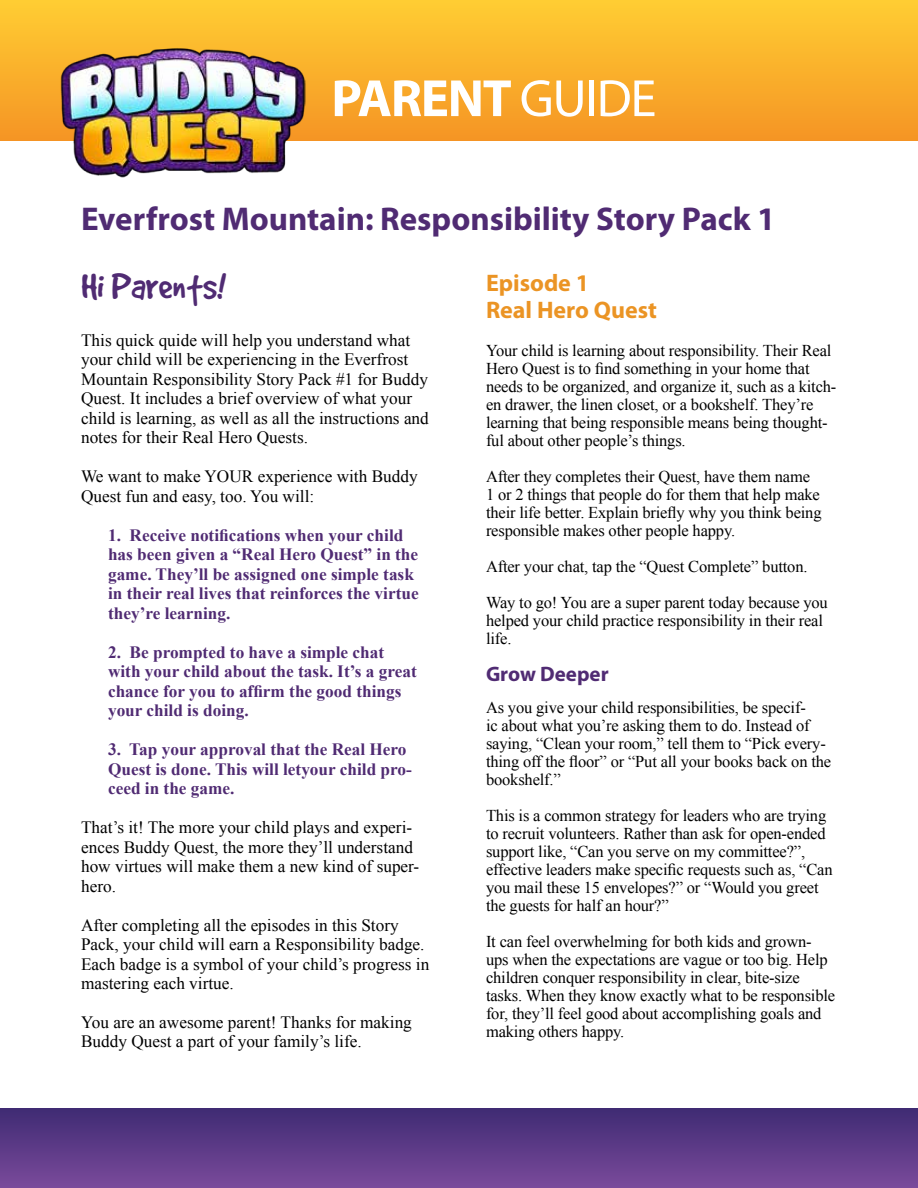
<style>
.page{position:relative;width:918px;height:1188px;background:#fff}
.page>*{position:absolute;margin:0;border:0;box-sizing:border-box;transform-origin:0 0}
.t1{font:700 52.8px "Myriad Pro";letter-spacing:-.025em;color:#fff}
.t2{font:40.5px "Good Dog";color:#502b73}
.t3{font:700 33px "Myriad Pro";color:#502b73}
.t4{font:700 24px/27px "Myriad Pro";color:#eb9424}
.t5{font:700 21px "Myriad Pro";color:#502b73}
.t6{font:17.25px/19.5px "Times New Roman";color:#000}
.t7{font:700 17.25px/19.5px "Times New Roman";color:#502b73}
.t8{font:16.5px/18px "Times New Roman";letter-spacing:-.01em;color:#000}
.s1{font-weight:400}
</style>
<div class="page">
<div style="left:0;top:1px;width:918px;height:139px;background:linear-gradient(to bottom,#ffcd33,#f59524)"></div>
<div style="left:0;top:1108px;width:918px;height:80px;background:linear-gradient(to bottom,#3f2b73,#794a9a)"></div>
<img style="left:61px;top:18px;width:245px;height:160px">
<h1 class="t1" style="left:331px;top:64px;width:327px">PARENT <span class="s1">GUIDE</span></h1>
<h3 class="t3" style="left:81px;top:201px;width:696px">Everfrost Mountain: Responsibility Story Pack 1</h3>
<h3 class="t4" style="left:486px;top:270px;width:173px">Episode 1<br>Real Hero Quest</h3>
<p class="t8" style="left:486px;top:341px;width:352px">Your child is learning about responsibility. Their Real Hero Quest is to find something in your home that needs to be organized, and organize it, such as a kitch&shy;en drawer, the linen closet, or a bookshelf. They’re learning that being responsible means being thought&shy;ful about other people’s things.</p>
<p class="t8" style="left:486px;top:467px;width:337px">After they completes their Quest, have them name 1 or 2 things that people do for them that help make their life better. Explain briefly why you think being responsible makes other people happy.</p>
<p class="t8" style="left:486px;top:548px;width:343px;line-height:36px">After your chat, tap the “Quest Complete” button.<br>Way to go! You are a super parent today because you</p>
<p class="t8" style="left:486px;top:611px;width:339px">helped your child practice responsibility in their real life.</p>
<p class="t5" style="left:486px;top:662px;width:124px">Grow Deeper</p>
<p class="t8" style="left:486px;top:698px;width:347px">As you give your child responsibilities, be specif-<br>ic about what you’re asking them to do. Instead of saying, “Clean your room,” tell them to “Pick every&shy;thing off the floor” or “Put all your books back on the bookshelf.”</p>
<p class="t8" style="left:486px;top:806px;width:348px">This is a common strategy for leaders who are trying to recruit volunteers. Rather than ask for open-ended support like, “Can you serve on my committee?”, effective leaders make specific requests such as, “Can you mail these 15 envelopes?” or “Would you greet the guests for half an hour?”</p>
<p class="t8" style="left:486px;top:932px;width:351px">It can feel overwhelming for both kids and grown&shy;ups when the expectations are vague or too big. Help children conquer responsibility in clear, bite-size tasks. When they know exactly what to be responsible for, they’ll feel good about accomplishing goals and making others happy.</p>
<h2 class="t2" style="left:81px;top:265px;width:147px">Hi Parents!</h2>
<p class="t6" style="left:81px;top:330px;width:349px">This quick quide will help you understand what your child will be experiencing in the Everfrost Mountain Responsibility Story Pack #1 for Buddy Quest. It includes a brief overview of what your child is learning, as well as all the instructions and notes for their Real Hero Quests.</p>
<p class="t6" style="left:81px;top:466px;width:338px">We want to make YOUR experience with Buddy<br>Quest fun and easy, too. You will:</p>
<p class="t7" style="left:108px;top:525px;width:312px">1. Receive notifications when your child has been given a “Real Hero Quest” in the game. They’ll be assigned one simple task in their real lives that reinforces the virtue they’re learning.</p>
<p class="t7" style="left:108px;top:642px;width:310px">2. Be prompted to have a simple chat with your child about the task. It’s a great chance for you to affirm the good things your child is doing.</p>
<p class="t7" style="left:108px;top:739px;width:305px">3. Tap your approval that the Real Hero<br>Quest is done. This will letyour child pro&shy;ceed in the game.</p>
<p class="t6" style="left:81px;top:817px;width:340px">That’s it! The more your child plays and experi&shy;ences Buddy Quest, the more they’ll understand how virtues will make them a new kind of super&shy;hero.</p>
<p class="t6" style="left:81px;top:915px;width:350px">After completing all the episodes in this Story Pack, your child will earn a Responsibility badge.<br>Each badge is a symbol of your child’s progress in mastering each virtue.</p>
<p class="t6" style="left:81px;top:1012px;width:332px">You are an awesome parent! Thanks for making<br>Buddy Quest a part of your family’s life.</p>
</div>
